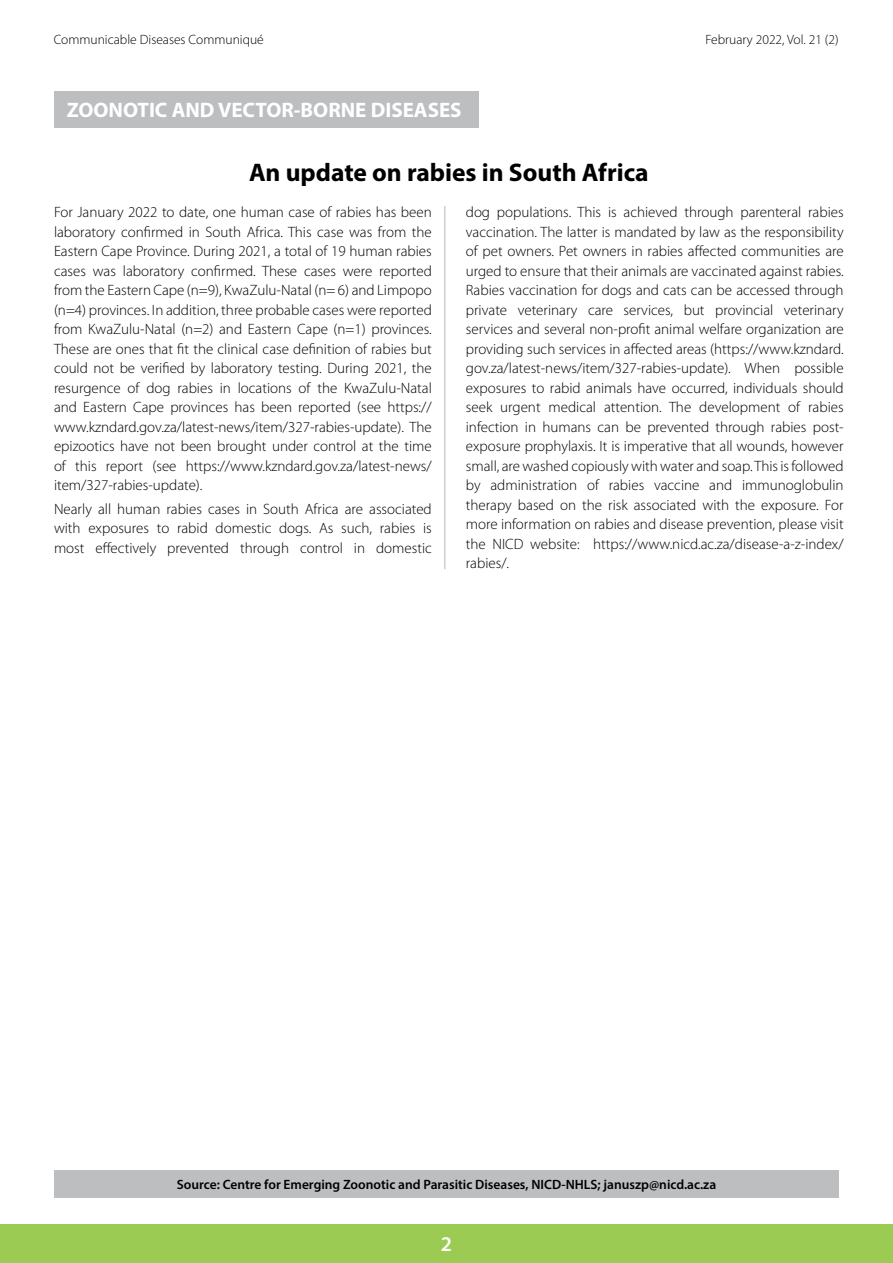
<style>
.page{position:relative;width:893px;height:1263px;background:#fff}
.page>*{position:absolute;margin:0;border:0;box-sizing:border-box;transform-origin:0 0}
.t1{font:700 25.5px "Myriad Pro";color:#000}
.t2{font:700 21px "Myriad Pro";color:#fff}
.t3{font:600 21px "Myriad Pro";color:#fff}
.t4{font:300 15px/19.5px "Myriad Pro";color:#000;text-align:justify}
.t5{font:600 13.5px "Myriad Pro";color:#000}
.t6{font:300 13.5px "Myriad Pro";color:#000}
</style>
<div class="page">
<div style="left:0;top:1224px;width:893px;height:39px;background:#9bcb52"></div>
<div style="left:349px;top:1157px;width:42px;height:42px;border:2px solid #fff;border-radius:50%"></div>
<div style="left:54px;top:92px;width:424px;height:36px;background:#bcbec0"></div>
<div style="left:54px;top:1170px;width:785px;height:28px;background:#bcbec0"></div>
<hr style="left:444px;top:206px;width:1px;height:363px;background:#bcbec0">
<p class="t6" style="left:54px;top:32px;width:212px">Communicable Diseases Communiqué</p>
<p class="t6" style="left:705px;top:32px;width:135px">February 2022, Vol. 21 (2)</p>
<h2 class="t2" style="left:67px;top:97px;width:396px">ZOONOTIC AND VECTOR-BORNE DISEASES</h2>
<h1 class="t1" style="left:249px;top:155px;width:401px">An update on rabies in South Africa</h1>
<p class="t4" style="left:54px;top:203px;width:379px">For January 2022 to date, one human case of rabies has been laboratory confirmed in South Africa. This case was from the Eastern Cape Province. During 2021, a total of 19 human rabies cases was laboratory confirmed. These cases were reported from the Eastern Cape (n=9), KwaZulu-Natal (n= 6) and Limpopo (n=4) provinces. In addition, three probable cases were reported from KwaZulu-Natal (n=2) and Eastern Cape (n=1) provinces.<br>These are ones that fit the clinical case definition of rabies but could not be verified by laboratory testing. During 2021, the resurgence of dog rabies in locations of the KwaZulu-Natal and Eastern Cape provinces has been reported (see https:// www.kzndard.gov.za/latest-news/item/327-rabies-update). The epizootics have not been brought under control at the time of this report (see https://www.kzndard.gov.za/latest-news/ item/327-rabies-update).</p>
<p class="t4" style="left:54px;top:499px;width:379px">Nearly all human rabies cases in South Africa are associated with exposures to rabid domestic dogs. As such, rabies is most effectively prevented through control in domestic</p>
<p class="t4" style="left:466px;top:203px;width:379px">dog populations. This is achieved through parenteral rabies vaccination. The latter is mandated by law as the responsibility of pet owners. Pet owners in rabies affected communities are urged to ensure that their animals are vaccinated against rabies.<br>Rabies vaccination for dogs and cats can be accessed through private veterinary care services, but provincial veterinary services and several non-profit animal welfare organization are providing such services in affected areas (https://www.kzndard. gov.za/latest-news/item/327-rabies-update). When possible exposures to rabid animals have occurred, individuals should seek urgent medical attention. The development of rabies infection in humans can be prevented through rabies post&shy;exposure prophylaxis. It is imperative that all wounds, however small, are washed copiously with water and soap. This is followed by administration of rabies vaccine and immunoglobulin therapy based on the risk associated with the exposure. For more information on rabies and disease prevention, please visit the NICD website: https://www.nicd.ac.za/disease-a-z-index/ rabies/.</p>
<p class="t5" style="left:177px;top:1176px;width:541px">Source: Centre for Emerging Zoonotic and Parasitic Diseases, NICD-NHLS; januszp@nicd.ac.za</p>
<h2 class="t3" style="left:441px;top:1230px;width:13px">2</h2>
</div>
